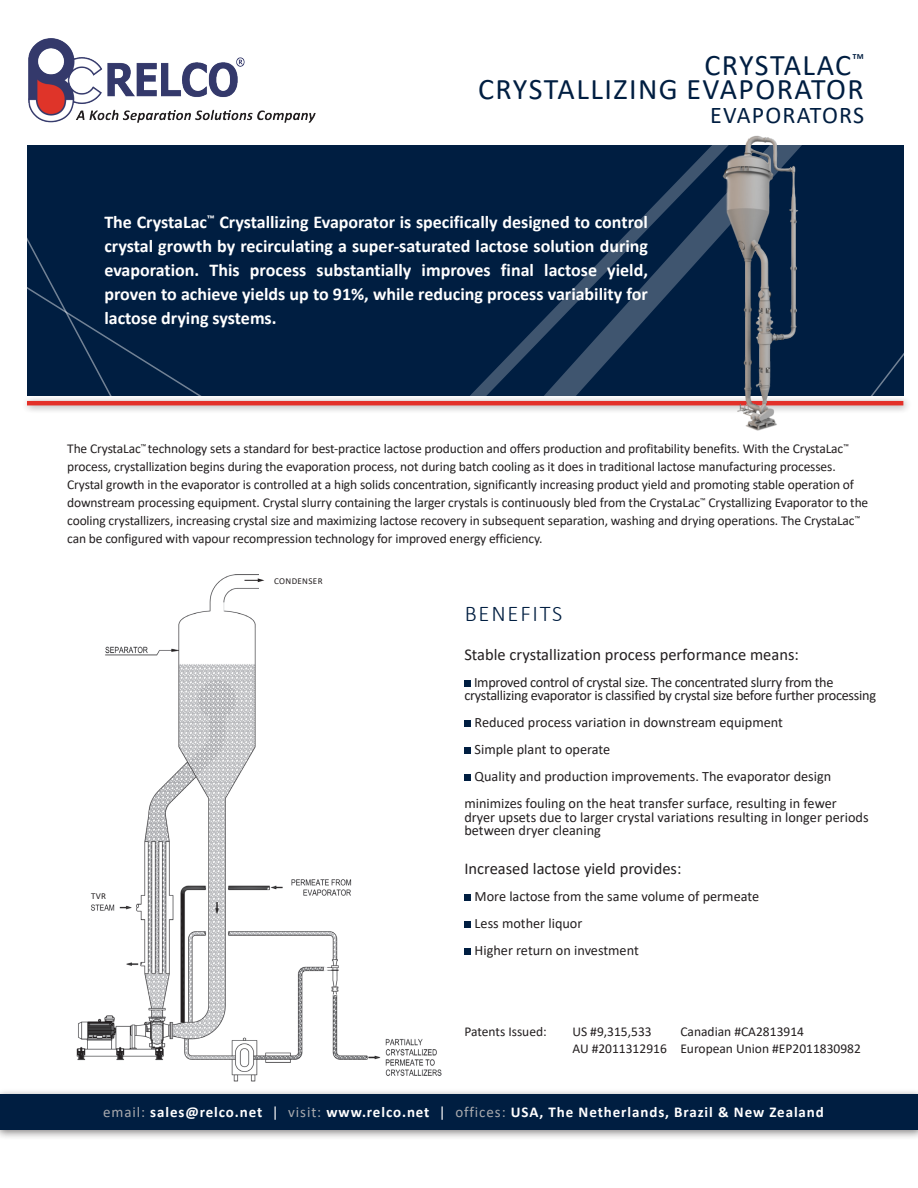
<style>
.page{position:relative;width:918px;height:1188px;background:#fff}
.page>*{position:absolute;margin:0;border:0;box-sizing:border-box;transform-origin:0 0}
.t1{font:30px/24px "Calibri";letter-spacing:.05em;color:#001e41;text-align:right}
.t2{font:24px "Calibri";letter-spacing:.05em;color:#001e41}
.ParaStyle02-Leading{font:300 22.5px "Calibri";letter-spacing:.08em;color:#001e41}
.Body{font:700 18px/24px "Calibri";color:#fff;text-align:justify}
.ParaStyle02-Leading-2{font:16.5px "Calibri";color:#231f20}
.t3{font:700 15px "Calibri";letter-spacing:.06em;color:#fff}
.ParaStyle02-Leading-3{font:14.25px/13.5px "Calibri";color:#231f20}
.ParaStyle02-Leading-4{font:14.25px "Calibri";letter-spacing:-.02em;color:#231f20}
.ParaStyle02-Leading-5{font:13.5px/18px "Calibri";letter-spacing:-.01em;color:#231f20}
.t4{font:9px "Calibri";letter-spacing:.04em;color:#231f20}
.s1{font-weight:400;color:#a8a9ad}
.s2{font-weight:400}
</style>
<div class="page">
<div style="left:27px;top:145px;width:876px;height:251px;background:#001e41"></div>
<svg style="left:471px;top:145px;width:248px;height:250px"></svg>
<svg style="left:27px;top:237px;width:155px;height:158px"></svg>
<svg style="left:700px;top:337px;width:204px;height:58px"></svg>
<div style="left:21px;top:395px;width:891px;height:20px;background:#231f20;opacity:.45"></div>
<hr style="left:27px;top:401px;width:876px;height:4px;background:#e33029">
<div style="left:464px;top:680px;width:7px;height:7px;background:#001e41"></div>
<div style="left:464px;top:720px;width:7px;height:7px;background:#001e41"></div>
<div style="left:464px;top:747px;width:7px;height:7px;background:#001e41"></div>
<div style="left:464px;top:774px;width:7px;height:7px;background:#001e41"></div>
<div style="left:464px;top:894px;width:7px;height:7px;background:#001e41"></div>
<div style="left:464px;top:921px;width:7px;height:7px;background:#001e41"></div>
<div style="left:464px;top:948px;width:7px;height:7px;background:#001e41"></div>
<img style="left:76px;top:574px;width:365px;height:508px">
<div style="left:285px;top:888px;width:17px;height:10px;background:#fff"></div>
<img style="left:719px;top:135px;width:80px;height:296px">
<div style="left:259px;top:566px;width:122px;height:207px;background:#fff"></div>
<svg style="left:244px;top:578px;width:20px;height:4px"></svg>
<img style="left:29px;top:38px;width:287px;height:84px">
<div style="left:0;top:1088px;width:918px;height:52px;background:#231f20;opacity:.55"></div>
<div style="left:0;top:1094px;width:918px;height:36px;background:#001e41"></div>
<p class="t1" style="left:478px;top:53px;width:388px">CRYSTALAC<sup>™<br></sup>CRYSTALLIZING EVAPORATOR</p>
<p class="t2" style="left:710px;top:99px;width:155px">EVAPORATORS</p>
<p class="Body" style="left:104px;top:209px;width:545px">The CrystaLac<sup>™</sup> Crystallizing Evaporator is specifically designed to control crystal growth by recirculating a super-saturated lactose solution during evaporation. This process substantially improves final lactose yield, proven to achieve yields up to 91%, while reducing process variability for lactose drying systems.</p>
<p class="ParaStyle02-Leading-5" style="left:67px;top:439px;width:803px">The CrystaLac<sup>™</sup> technology sets a standard for best-practice lactose production and offers production and profitability benefits. With the CrystaLac<sup>™ </sup>process, crystallization begins during the evaporation process, not during batch cooling as it does in traditional lactose manufacturing processes.<br>Crystal growth in the evaporator is controlled at a high solids concentration, significantly increasing product yield and promoting stable operation of downstream processing equipment. Crystal slurry containing the larger crystals is continuously bled from the CrystaLac<sup>™</sup> Crystallizing Evaporator to the cooling crystallizers, increasing crystal size and maximizing lactose recovery in subsequent separation, washing and drying operations. The CrystaLac<sup>™ </sup>can be configured with vapour recompression technology for improved energy efficiency.</p>
<p class="t4" style="left:91px;top:890px;width:17px">TVR</p>
<p class="t4" style="left:274px;top:575px;width:50px">CONDENSER</p>
<p class="ParaStyle02-Leading" style="left:465px;top:599px;width:99px">BENEFITS</p>
<p class="ParaStyle02-Leading-2" style="left:464px;top:643px;width:336px">Stable crystallization process performance means:</p>
<p class="ParaStyle02-Leading-4" style="left:474px;top:672px;width:361px">Improved control of crystal size. The concentrated slurry from the</p>
<p class="ParaStyle02-Leading-4" style="left:464px;top:686px;width:413px">crystallizing evaporator is classified by crystal size before further processing</p>
<p class="ParaStyle02-Leading-3" style="left:475px;top:715px;width:310px">Reduced process variation in downstream equipment</p>
<p class="ParaStyle02-Leading-3" style="left:475px;top:742px;width:137px">Simple plant to operate</p>
<p class="ParaStyle02-Leading-3" style="left:475px;top:769px;width:358px">Quality and production improvements. The evaporator design</p>
<p class="ParaStyle02-Leading-3" style="left:464px;top:796px;width:406px">minimizes fouling on the heat transfer surface, resulting in fewer dryer upsets due to larger crystal variations resulting in longer periods between dryer cleaning</p>
<p class="ParaStyle02-Leading-2" style="left:464px;top:857px;width:219px">Increased lactose yield provides:</p>
<p class="ParaStyle02-Leading-3" style="left:475px;top:889px;width:286px">More lactose from the same volume of permeate</p>
<p class="ParaStyle02-Leading-3" style="left:475px;top:916px;width:109px">Less mother liquor</p>
<p class="ParaStyle02-Leading-3" style="left:475px;top:943px;width:166px">Higher return on investment</p>
<p class="ParaStyle02-Leading-5" style="left:464px;top:1022px;width:84px">Patents Issued:</p>
<p class="ParaStyle02-Leading-5" style="left:572px;top:1022px;width:81px">US #9,315,533</p>
<p class="ParaStyle02-Leading-5" style="left:680px;top:1022px;width:125px">Canadian #CA2813914</p>
<p class="ParaStyle02-Leading-5" style="left:572px;top:1039px;width:290px">AU #2011312916 European Union #EP2011830982</p>
<p class="t3" style="left:103px;top:1101px;width:722px"><span class="s1">email:</span> sales@relco.net <span class="s2">|</span> <span class="s1">visit:</span> www.relco.net <span class="s2">|</span> <span class="s1">offices:</span> USA, The Netherlands, Brazil &amp; New Zealand</p>
</div>
